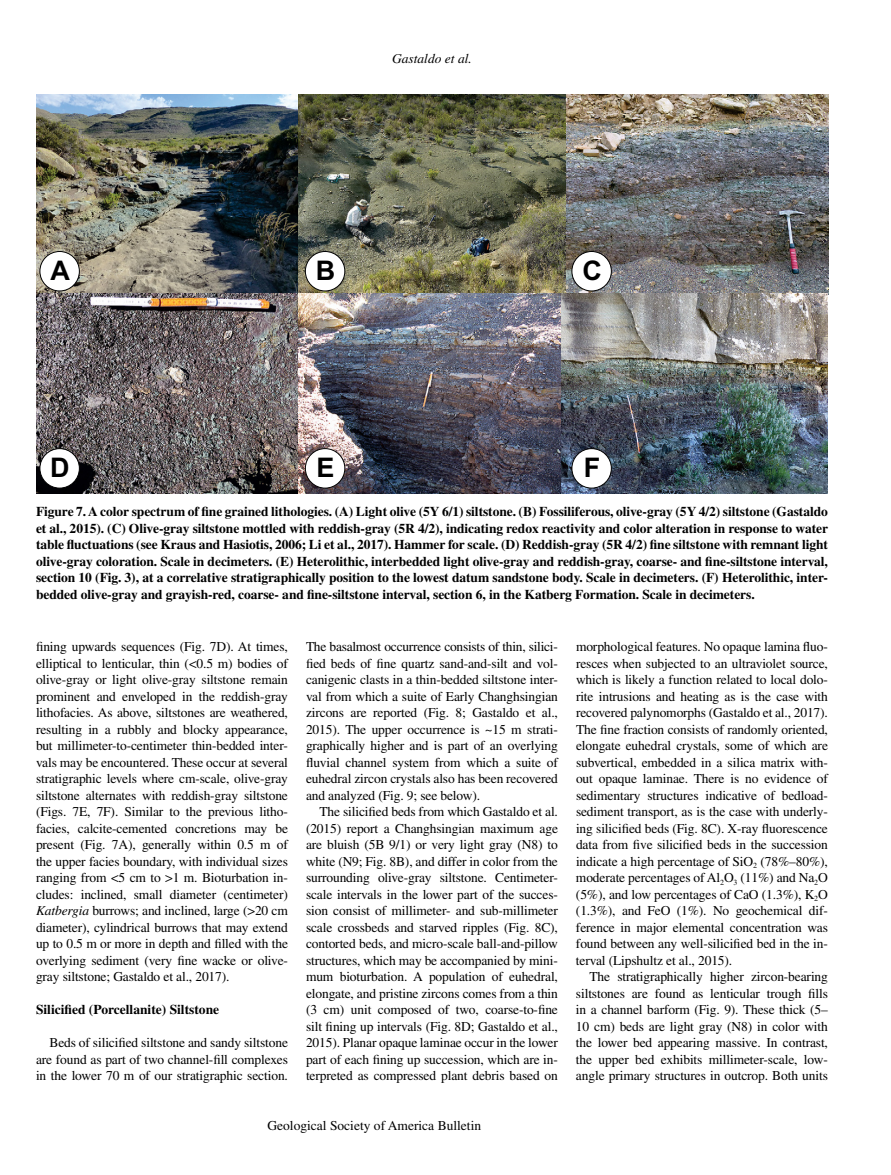
<style>
.page{position:relative;width:891px;height:1175px;background:#fff}
.page>*{position:absolute;margin:0;border:0;box-sizing:border-box;transform-origin:0 0}
.t1{font:700 27px "Arial";color:#000}
.t2{font:13.5px/16.5px "Times LT Std";letter-spacing:-.01em;color:#000;text-align:justify}
.t3{font:700 13.5px/16.5px "Times LT Std";letter-spacing:-.005em;color:#000;text-align:justify}
.t4{font:italic 13.5px "Times LT Std";color:#000}
.s1{font-style:italic}
.s2{color:#fff}
</style>
<div class="page">
<img style="left:565px;top:95px;width:263px;height:398px">
<img style="left:36px;top:95px;width:263px;height:398px">
<img style="left:299px;top:95px;width:266px;height:398px">
<div style="left:40px;top:251px;width:39px;height:40px;background:#fff;border-radius:50%"></div>
<div style="left:40px;top:251px;width:40px;height:40px;border:1px solid #000;border-radius:50%"></div>
<div style="left:305px;top:251px;width:40px;height:40px;background:#fff;border-radius:50%"></div>
<div style="left:305px;top:251px;width:40px;height:40px;border:1px solid #000;border-radius:50%"></div>
<div style="left:572px;top:251px;width:39px;height:40px;background:#fff;border-radius:50%"></div>
<div style="left:572px;top:251px;width:40px;height:40px;border:1px solid #000;border-radius:50%"></div>
<div style="left:40px;top:448px;width:39px;height:40px;background:#fff;border-radius:50%"></div>
<div style="left:40px;top:448px;width:40px;height:40px;border:1px solid #000;border-radius:50%"></div>
<div style="left:305px;top:448px;width:40px;height:40px;background:#fff;border-radius:50%"></div>
<div style="left:305px;top:448px;width:40px;height:40px;border:1px solid #000;border-radius:50%"></div>
<div style="left:572px;top:448px;width:39px;height:40px;background:#fff;border-radius:50%"></div>
<div style="left:572px;top:448px;width:40px;height:40px;border:1px solid #000;border-radius:50%"></div>
<p class="t4" style="left:392px;top:51px;width:81px">Gastaldo et al.</p>
<h1 class="t1" style="left:51px;top:253px;width:21px">A</h1>
<h1 class="t1" style="left:316px;top:253px;width:21px">B</h1>
<h1 class="t1" style="left:583px;top:253px;width:21px">C</h1>
<h1 class="t1" style="left:50px;top:450px;width:21px">D</h1>
<h1 class="t1" style="left:317px;top:450px;width:20px">E</h1>
<h1 class="t1" style="left:584px;top:450px;width:18px">F</h1>
<p class="t3" style="left:36px;top:503px;width:794px">Figure 7. A color spectrum of fine grained lithologies. (A) Light olive (5Y 6/1) siltstone. (B) Fossiliferous, olive-gray (5Y 4/2) siltstone (Gastaldo et al., 2015). (C) Olive-gray siltstone mottled with reddish-gray (5R 4/2), indicating redox reactivity and color alteration in response to water table fluctuations (see Kraus and Hasiotis, 2006; Li et al., 2017). Hammer for scale. (D) Reddish-gray (5R 4/2) fine siltstone with remnant light olive-gray coloration. Scale in decimeters. (E) Heterolithic, interbedded light olive-gray and reddish-gray, coarse- and fine-siltstone interval, section 10 (Fig. 3), at a correlative stratigraphically position to the lowest datum sandstone body. Scale in decimeters. (F) Heterolithic, inter&shy;bedded olive-gray and grayish-red, coarse- and fine-siltstone interval, section 6, in the Katberg Formation. Scale in decimeters.</p>
<p class="t2" style="left:36px;top:638px;width:254px">fining upwards sequences (Fig. 7D). At times, elliptical to lenticular, thin (&lt;0.5 m) bodies of olive-gray or light olive-gray siltstone remain prominent and enveloped in the reddish-gray lithofacies. As above, siltstones are weathered, resulting in a rubbly and blocky appearance, but millimeter-to-centimeter thin-bedded inter&shy;vals may be encountered. These occur at several stratigraphic levels where cm-scale, olive-gray siltstone alternates with reddish-gray siltstone (Figs. 7E, 7F). Similar to the previous litho&shy;facies, calcite-cemented concretions may be present (Fig. 7A), generally within 0.5 m of the upper facies boundary, with individual sizes ranging from &lt;5 cm to &gt;1 m. Bioturbation in&shy;cludes: inclined, small diameter (centimeter)<br><span class="s1">Katbergia</span> burrows; and inclined, large (&gt;20 cm diameter), cylindrical burrows that may extend up to 0.5 m or more in depth and filled with the overlying sediment (very fine wacke or olive&shy;gray siltstone; Gastaldo et al., 2017).</p>
<p class="t3" style="left:36px;top:1001px;width:185px">Silicified (Porcellanite) Siltstone</p>
<p class="t2" style="left:36px;top:1034px;width:254px;text-indent:14px">Beds of silicified siltstone and sandy siltstone are found as part of two channel-fill complexes in the lower 70 m of our stratigraphic section.</p>
<p class="t2" style="left:306px;top:638px;width:254px">The basalmost occurrence consists of thin, silici&shy;fied beds of fine quartz sand-and-silt and vol&shy;canigenic clasts in a thin-bedded siltstone inter&shy;val from which a suite of Early Changhsingian zircons are reported (Fig. 8; Gastaldo et al., 2015). The upper occurrence is ~15 m strati&shy;graphically higher and is part of an overlying fluvial channel system from which a suite of euhedral zircon crystals also has been recovered and analyzed (Fig. 9; see below).</p>
<p class="t2" style="left:306px;top:803px;width:254px;text-indent:14px">The silicified beds from which Gastaldo et al. (2015) report a Changhsingian maximum age are bluish (5B 9/1) or very light gray (N8) to white (N9; Fig. 8B), and differ in color from the surrounding olive-gray siltstone. Centimeter&shy;scale intervals in the lower part of the succes&shy;sion consist of millimeter- and sub-millimeter scale crossbeds and starved ripples (Fig. 8C), contorted beds, and micro-scale ball-and-pillow structures, which may be accompanied by mini&shy;mum bioturbation. A population of euhedral, elongate, and pristine zircons comes from a thin (3 cm) unit composed of two, coarse-to-fine silt fining up intervals (Fig. 8D; Gastaldo et al., 2015). Planar opaque laminae occur in the lower part of each fining up succession, which are in&shy;terpreted as compressed plant debris based on</p>
<p class="t2" style="left:576px;top:638px;width:254px">morphological features. No opaque lamina fluo&shy;resces when subjected to an ultraviolet source, which is likely a function related to local dolo&shy;rite intrusions and heating as is the case with recovered palynomorphs (Gastaldo et al., 2017).<br>The fine fraction consists of randomly oriented, elongate euhedral crystals, some of which are subvertical, embedded in a silica matrix with&shy;out opaque laminae. There is no evidence of sedimentary structures indicative of bedload&shy;sediment transport, as is the case with underly&shy;ing silicified beds (Fig. 8C). X-ray fluorescence data from five silicified beds in the succession indicate a high percentage of SiO<sub>2</sub> (78%–80%), moderate percentages of Al<sub>2</sub>O<sub>3</sub> (11%) and Na<sub>2</sub>O (5%), and low percentages of CaO (1.3%), K<sub>2</sub>O (1.3%), and FeO (1%). No geochemical dif&shy;ference in major elemental concentration was found between any well-silicified bed in the in&shy;terval (Lipshultz et al., 2015).</p>
<p class="t2" style="left:576px;top:968px;width:254px;text-indent:14px">The stratigraphically higher zircon-bearing siltstones are found as lenticular trough fills in a channel barform (Fig. 9). These thick (5– 10 cm) beds are light gray (N8) in color with the lower bed appearing massive. In contrast, the upper bed exhibits millimeter-scale, low&shy;angle primary structures in outcrop. Both units</p>
<p class="t2" style="left:267px;top:1117px;width:331px">Geological Society of America Bulletin<span class="s2">, v. 1XX, no. XX/XX</span></p>
</div>
